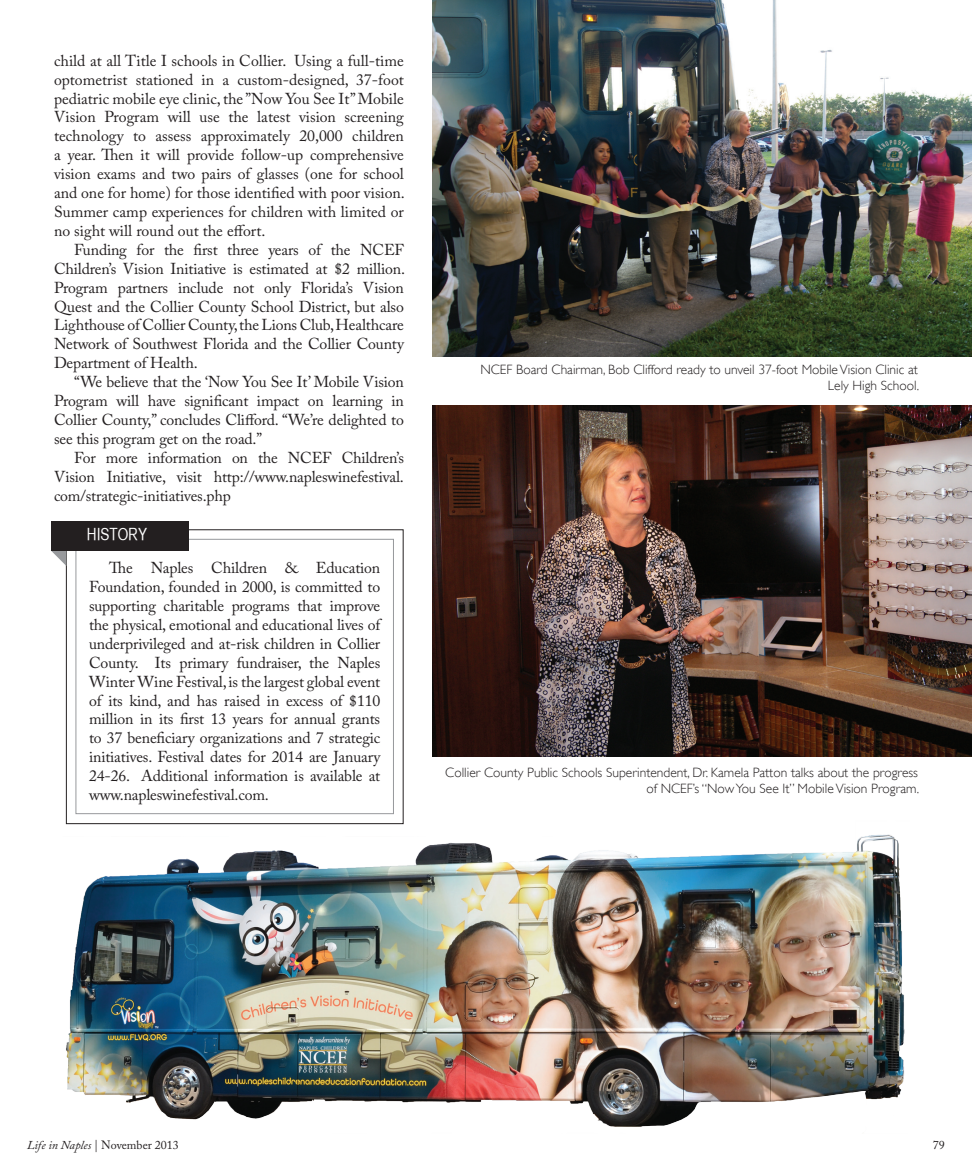
<style>
.page{position:relative;width:972px;height:1175px;background:#fff}
.page>*{position:absolute;margin:0;border:0;box-sizing:border-box;transform-origin:0 0}
.t1{font:16.5px "Helvetica CY Plain";color:#fff}
.t2{font:15.75px/18.9px "Adobe Caslon Pro";letter-spacing:-.01em;color:#231f20;text-align:justify}
.t3{font:300 13.5px/16.2px "Gill Sans";color:#231f20;text-align:right}
.t4{font:12px "Adobe Caslon Pro";color:#231f20}
.s1{font-style:italic}
</style>
<div class="page">
<img style="left:65px;top:721px;width:845px;height:406px">
<img style="left:433px;top:0;width:539px;height:357px">
<img style="left:433px;top:406px;width:539px;height:350px">
<div style="left:76px;top:539px;width:318px;height:275px;border:1px solid #97999c"></div>
<div style="left:66px;top:529px;width:337px;height:295px;border:1px solid #231f20"></div>
<svg style="left:51px;top:550px;width:16px;height:16px"></svg>
<div style="left:51px;top:521px;width:137px;height:29px;background:#231f20"></div>
<p class="t2" style="left:54px;top:51px;width:352px">child at all Title I schools in Collier. Using a full-time optometrist stationed in a custom-designed, 37-foot pediatric mobile eye clinic, the ”Now You See It” Mobile Vision Program will use the latest vision screening technology to assess approximately 20,000 children a year. Then it will provide follow-up comprehensive vision exams and two pairs of glasses (one for school and one for home) for those identified with poor vision.<br>Summer camp experiences for children with limited or no sight will round out the effort.</p>
<p class="t2" style="left:54px;top:240px;width:353px;text-indent:20px">Funding for the first three years of the NCEF Children’s Vision Initiative is estimated at $2 million.<br>Program partners include not only Florida’s Vision Quest and the Collier County School District, but also Lighthouse of Collier County, the Lions Club, Healthcare Network of Southwest Florida and the Collier County Department of Health.</p>
<p class="t2" style="left:54px;top:372px;width:351px;text-indent:20px">“We believe that the ‘Now You See It’ Mobile Vision Program will have significant impact on learning in Collier County,” concludes Clifford. “We’re delighted to see this program get on the road.”</p>
<p class="t2" style="left:54px;top:448px;width:351px;text-indent:20px">For more information on the NCEF Children’s Vision Initiative, visit http://www.napleswinefestival. com/strategic-initiatives.php</p>
<p class="t1" style="left:87px;top:525px;width:62px">HISTORY</p>
<p class="t2" style="left:89px;top:558px;width:293px;text-indent:20px">The Naples Children &amp; Education Foundation, founded in 2000, is committed to supporting charitable programs that improve the physical, emotional and educational lives of underprivileged and at-risk children in Collier County. Its primary fundraiser, the Naples Winter Wine Festival, is the largest global event of its kind, and has raised in excess of $110 million in its first 13 years for annual grants to 37 beneficiary organizations and 7 strategic initiatives. Festival dates for 2014 are January 24-26. Additional information is available at www.napleswinefestival.com.</p>
<p class="t3" style="left:480px;top:361px;width:440px">NCEF Board Chairman, Bob Clifford ready to unveil 37-foot Mobile Vision Clinic at<br>Lely High School.</p>
<p class="t3" style="left:445px;top:764px;width:475px">Collier County Public Schools Superintendent, Dr. Kamela Patton talks about the progress of NCEF’s “Now You See It” Mobile Vision Program.</p>
<p class="t4" style="left:27px;top:1138px;width:153px"><span class="s1">Life in Naples</span> | November 2013</p>
<p class="t4" style="left:933px;top:1137px;width:13px">79</p>
</div>
